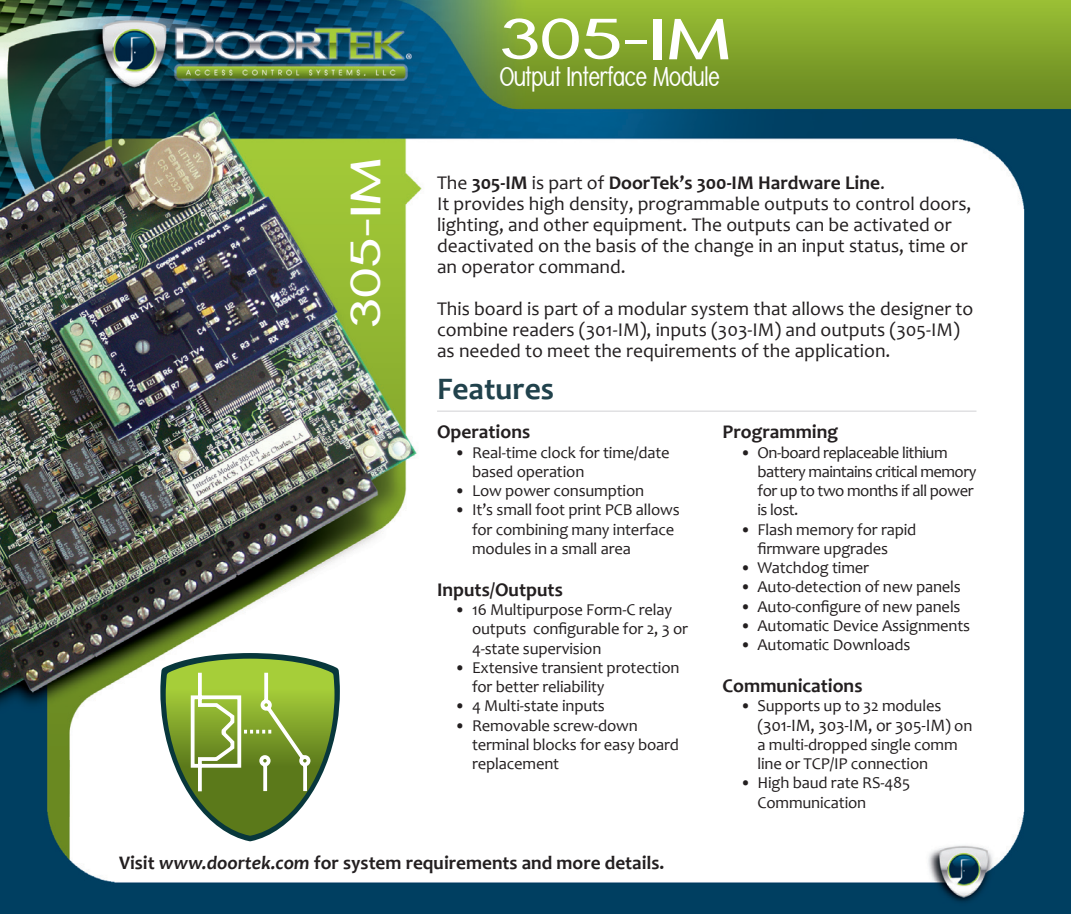
<style>
.page{position:relative;width:1071px;height:914px;background:#fff}
.page>*{position:absolute;margin:0;border:0;box-sizing:border-box;transform-origin:0 0}
.HEADERS{font:expanded 59.5px "Arias";color:#fff}
.HEADERS_Vert{font:expanded 43.75px "Arias";color:#fff}
.Body_Copy_Headers{font:700 31.5px "Candara";color:#21424c}
.Sub_Head_Text{font:condensed 28px "Arias";color:#fff}
.Body_Copy{font:19.43px/21px "Candara";color:#231f20}
.Body_Copy_Bullet_Hea{font:700 19.43px "Candara";color:#231f20}
.Body_Copy-2{font:700 19.43px "Candara";color:#231f20}
.Body_Copy_Bullet_Hea-2{font:700 19.25px "Candara";color:#231f20}
.Body_Copy_Bullets{font:17.5px "Candara";letter-spacing:-.01em;color:#231f20}
.Body_Copy_Bullets-2{font:16.62px/19.2px "Candara";letter-spacing:-.01em;color:#231f20}
.Body_Copy_Bullets-3{font:16.62px/19.2px "Candara";letter-spacing:-.03em;color:#231f20}
.s1{font-weight:400}
.s2{font-size:16.62px}
.s3{font-style:italic}
</style>
<div class="page">
<img style="left:0;top:0;width:1071px;height:760px">
<img style="left:0;top:760px;width:1071px;height:154px">
<hr style="left:437px;top:410px;width:539px;height:1px;background:#d1d2d4">
<svg style="left:160px;top:653px;width:180px;height:188px"></svg>
<p class="HEADERS_Vert" style="left:341px;top:327px;width:171px;rotate:-90deg">305-IM</p>
<p class="HEADERS" style="left:500px;top:5px;width:233px">305-IM</p>
<p class="Sub_Head_Text" style="left:500px;top:60px;width:222px">Output Interface Module</p>
<p class="Body_Copy-2" style="left:437px;top:171px;width:450px"><span class="s1">The</span> 305-IM <span class="s1">is part of</span> DoorTek’s 300-IM Hardware Line<span class="s1">.</span></p>
<p class="Body_Copy" style="left:437px;top:193px;width:536px">It provides high density, programmable outputs to control doors, lighting, and other equipment. The outputs can be activated or deactivated on the basis of the change in an input status, time or an operator command.</p>
<p class="Body_Copy" style="left:437px;top:298px;width:538px">This board is part of a modular system that allows the designer to combine readers (301-IM), inputs (303-IM) and outputs (305-IM) as needed to meet the requirements of the application.</p>
<p class="Body_Copy_Headers" style="left:437px;top:370px;width:118px">Features</p>
<p class="Body_Copy_Bullet_Hea" style="left:437px;top:420px;width:95px">Operations</p>
<p class="Body_Copy_Bullets-2" style="left:472px;top:442px;width:199px;text-indent:-18px">• Real-time clock for time/date based operation</p>
<p class="Body_Copy_Bullets-2" style="left:455px;top:481px;width:191px">• Low power consumption</p>
<p class="Body_Copy_Bullets-2" style="left:472px;top:500px;width:209px;text-indent:-18px">• It’s small foot print PCB allows for combining many interface modules in a small area</p>
<p class="Body_Copy_Bullet_Hea" style="left:437px;top:578px;width:127px">Inputs/Outputs</p>
<p class="Body_Copy_Bullets-2" style="left:472px;top:600px;width:217px;text-indent:-18px">• 16 Multipurpose Form-C relay outputs configurable for 2, 3 or<br>4-state supervision</p>
<p class="Body_Copy_Bullets-2" style="left:472px;top:658px;width:209px;text-indent:-18px">• Extensive transient protection for better reliability</p>
<p class="Body_Copy_Bullets-2" style="left:455px;top:696px;width:152px">• 4 Multi-state inputs</p>
<p class="Body_Copy_Bullets-2" style="left:472px;top:715px;width:209px;text-indent:-18px">• Removable screw-down terminal blocks for easy board replacement</p>
<p class="Body_Copy_Bullet_Hea" style="left:723px;top:420px;width:117px">Programming</p>
<p class="Body_Copy_Bullets-3" style="left:758px;top:442px;width:220px;text-indent:-18px">• On-board replaceable lithium battery maintains critical memory for up to two months if all power is lost.</p>
<p class="Body_Copy_Bullets-2" style="left:758px;top:519px;width:160px;text-indent:-18px">• Flash memory for rapid firmware upgrades</p>
<p class="Body_Copy_Bullets-2" style="left:740px;top:558px;width:131px">• Watchdog timer</p>
<p class="Body_Copy_Bullets-2" style="left:740px;top:577px;width:222px">• Auto-detection of new panels</p>
<p class="Body_Copy_Bullets-2" style="left:740px;top:596px;width:222px">• Auto-configure of new panels</p>
<p class="Body_Copy_Bullets-2" style="left:740px;top:616px;width:232px">• Automatic Device Assignments</p>
<p class="Body_Copy_Bullets-2" style="left:740px;top:635px;width:172px">• Automatic Downloads</p>
<p class="Body_Copy_Bullet_Hea" style="left:723px;top:674px;width:141px">Communications</p>
<p class="Body_Copy_Bullets-2" style="left:740px;top:696px;width:203px">• Supports up to 32 modules</p>
<p class="Body_Copy_Bullets" style="left:758px;top:714px;width:216px"><span class="s2">(</span>301-IM, 303-IM, or 305-IM<span class="s2">) on</span></p>
<p class="Body_Copy_Bullets-2" style="left:758px;top:735px;width:202px">a multi-dropped single comm line or TCP/IP connection</p>
<p class="Body_Copy_Bullets-2" style="left:758px;top:773px;width:154px;text-indent:-18px">• High baud rate RS-485<br>Communication</p>
<p class="Body_Copy_Bullet_Hea-2" style="left:119px;top:851px;width:547px">Visit <span class="s3">www.doortek.com</span> for system requirements and more details.</p>
</div>
